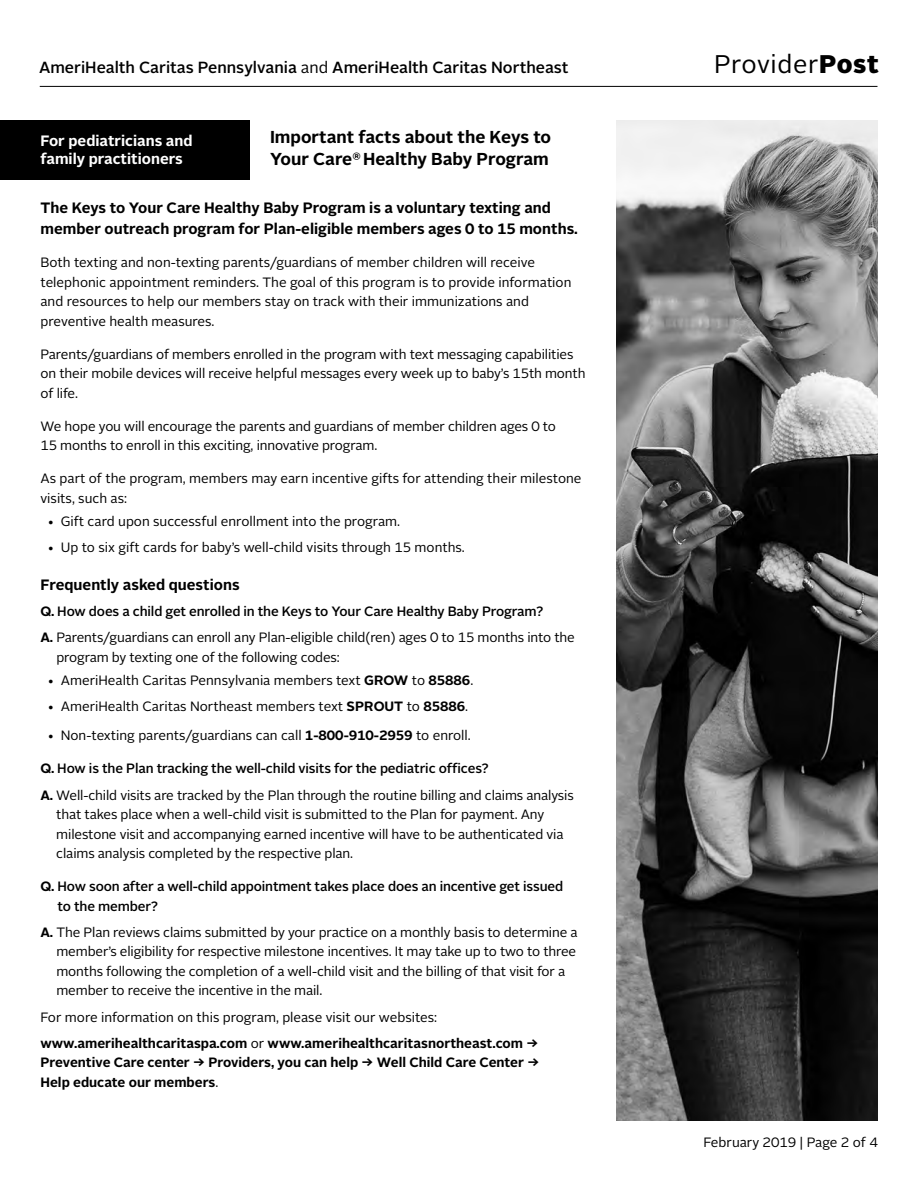
<style>
.page{position:relative;width:918px;height:1188px;background:#fff}
.page>*{position:absolute;margin:0;border:0;box-sizing:border-box;transform-origin:0 0}
.t1{font:25.5px "Alright Sans";letter-spacing:.025em;color:#000}
.t2{font:700 17.25px/22.5px "Alright Sans";color:#000}
.t3{font:500 16.2px "Alright Sans";color:#000}
.t4{font:700 15px/21px "Alright Sans";color:#000}
.t5{font:700 15px/18px "Alright Sans";color:#fff}
.t6{font:13.5px/19.5px "Alright Sans";letter-spacing:-.01em;color:#000}
.t7{font:700 13.5px/26.2px "Alright Sans";color:#000}
.t8{font:500 13.5px/19.5px "Alright Sans";letter-spacing:-.01em;color:#000}
.s1{font-weight:400}
.s2{font-weight:900}
.s3{font-weight:700}
.s4{font-weight:500}
</style>
<div class="page">
<hr style="left:40px;top:86px;width:838px;height:1px;background:#000">
<div style="left:0;top:120px;width:250px;height:59px;background:#000"></div>
<img style="left:616px;top:120px;width:262px;height:1000px">
<p class="t3" style="left:39px;top:57px;width:531px">AmeriHealth Caritas Pennsylvania <span class="s1">and</span> AmeriHealth Caritas Northeast</p>
<h1 class="t1" style="left:714px;top:47px;width:166px">Provider<span class="s2">Post</span></h1>
<p class="t2" style="left:270px;top:126px;width:283px">Important facts about the Keys to<br>Your Care<sup>®</sup> Healthy Baby Program</p>
<p class="t4" style="left:40px;top:198px;width:539px">The Keys to Your Care Healthy Baby Program is a voluntary texting and member outreach program for Plan-eligible members ages 0 to 15 months.</p>
<p class="t6" style="left:40px;top:253px;width:532px">Both texting and non-texting parents/guardians of member children will receive telephonic appointment reminders. The goal of this program is to provide information and resources to help our members stay on track with their immunizations and preventive health measures.</p>
<p class="t6" style="left:40px;top:344px;width:547px">Parents/guardians of members enrolled in the program with text messaging capabilities on their mobile devices will receive helpful messages every week up to baby’s 15th month of life.</p>
<p class="t6" style="left:40px;top:416px;width:517px">We hope you will encourage the parents and guardians of member children ages 0 to<br>15 months to enroll in this exciting, innovative program.</p>
<p class="t6" style="left:40px;top:469px;width:543px">As part of the program, members may earn incentive gifts for attending their milestone visits, such as:</p>
<p class="t6" style="left:47px;top:511px;width:354px">• Gift card upon successful enrollment into the program.</p>
<p class="t6" style="left:47px;top:538px;width:419px">• Up to six gift cards for baby’s well-child visits through 15 months.</p>
<p class="t4" style="left:40px;top:574px;width:201px">Frequently asked questions</p>
<p class="t6" style="left:40px;top:598px;width:536px;line-height:26.2px"><span class="s3">Q.</span> <span class="s4">How does a child get enrolled in the Keys to Your Care Healthy Baby Program?<br></span><span class="s3">A.</span> Parents/guardians can enroll any Plan-eligible child(ren) ages 0 to 15 months into the</p>
<p class="t6" style="left:56px;top:647px;width:285px">program by texting one of the following codes:</p>
<p class="t6" style="left:47px;top:670px;width:428px">• AmeriHealth Caritas Pennsylvania members text <span class="s3">GROW</span> to <span class="s3">85886</span>.</p>
<p class="t6" style="left:47px;top:697px;width:422px">• AmeriHealth Caritas Northeast members text <span class="s3">SPROUT</span> to <span class="s3">85886</span>.</p>
<p class="t6" style="left:47px;top:726px;width:425px">• Non-texting parents/guardians can call <span class="s3">1-800-910-2959</span> to enroll.</p>
<p class="t6" style="left:40px;top:756px;width:535px;line-height:26.2px"><span class="s3">Q.</span> <span class="s4">How is the Plan tracking the well-child visits for the pediatric offices?<br></span><span class="s3">A.</span> Well-child visits are tracked by the Plan through the routine billing and claims analysis</p>
<p class="t6" style="left:56px;top:805px;width:509px">that takes place when a well-child visit is submitted to the Plan for payment. Any milestone visit and accompanying earned incentive will have to be authenticated via claims analysis completed by the respective plan.</p>
<p class="t8" style="left:57px;top:877px;width:507px;text-indent:-17px"><span class="s3">Q.</span> How soon after a well-child appointment takes place does an incentive get issued to the member?</p>
<p class="t6" style="left:56px;top:923px;width:523px;text-indent:-16px"><span class="s3">A.</span> The Plan reviews claims submitted by your practice on a monthly basis to determine a member’s eligibility for respective milestone incentives. It may take up to two to three months following the completion of a well-child visit and the billing of that visit for a member to receive the incentive in the mail.</p>
<p class="t7" style="left:41px;top:1004px;width:500px"><span class="s1">For more information on this program, please visit our websites: </span>www.amerihealthcaritaspa.com <span class="s1">or</span> www.amerihealthcaritasnortheast.com →</p>
<p class="t7" style="left:41px;top:1053px;width:501px;line-height:19.5px">Preventive Care center → Providers, you can help → Well Child Care Center →<br>Help educate our members<span class="s1">.</span></p>
<p class="t5" style="left:40px;top:132px;width:154px">For pediatricians and family practitioners</p>
<p class="t6" style="left:704px;top:1133px;width:176px">February 2019 | Page 2 of 4</p>
</div>
